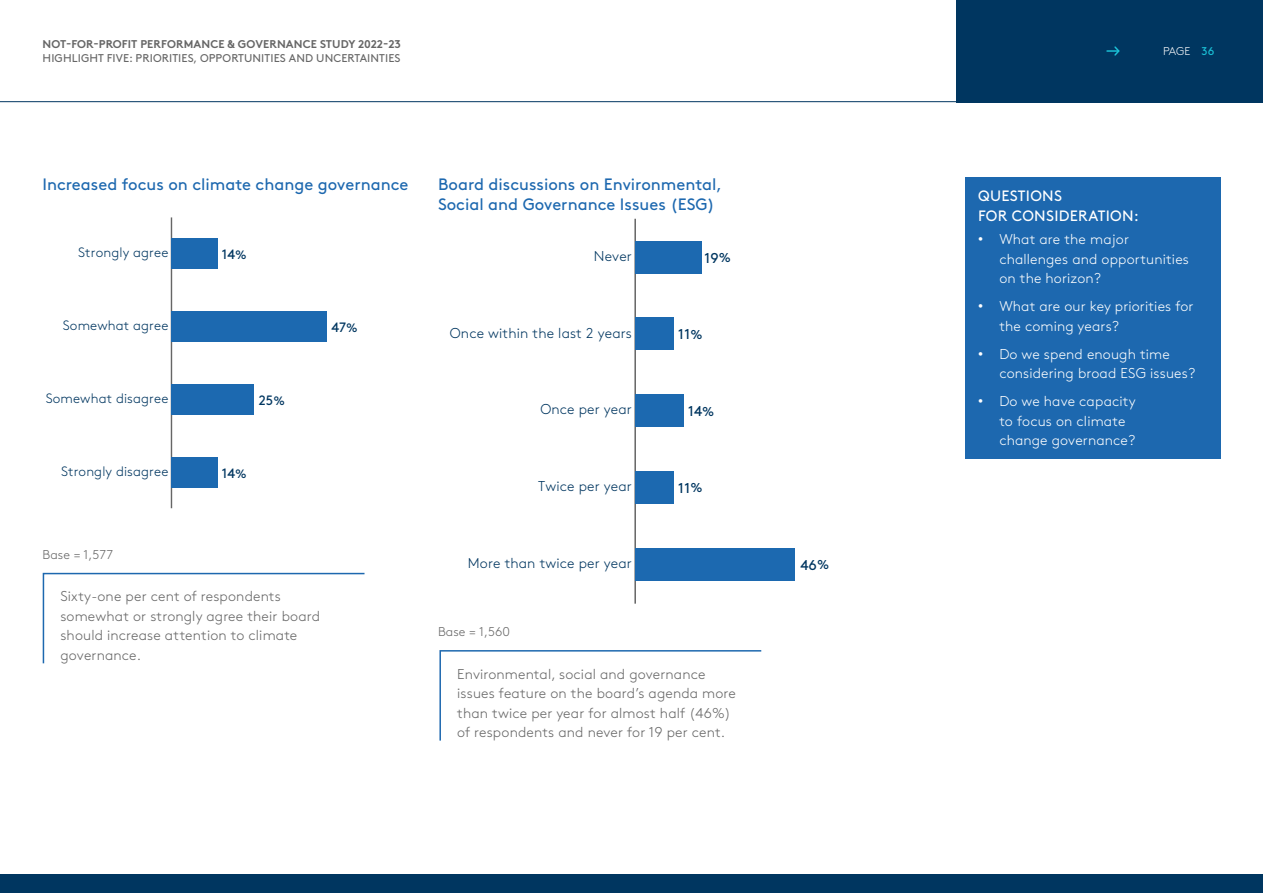
<style>
.page{position:relative;width:1263px;height:893px;background:#fff}
.page>*{position:absolute;margin:0;border:0;box-sizing:border-box;transform-origin:0 0}
.t1{font:16.5px/19.8px "Brown Std";color:#1d68af}
.t2{font:15px/19.5px "Brown Std";letter-spacing:.02em;color:#fff}
.t3{font:300 14.25px/19.5px "Brown Std";letter-spacing:.01em;color:#666}
.t4{font:300 14.25px/19.5px "Brown Std";letter-spacing:.01em;color:#fff}
.t5{font:300 14.25px "Brown Std";letter-spacing:.01em;color:#003660}
.t6{font:14.25px "Brown Std";letter-spacing:.01em;color:#003660}
.t7{font:300 13.5px "Brown Std";letter-spacing:.01em;color:#003660}
.t8{font:13.5px "Brown Std";letter-spacing:.01em;color:#003660}
.t9{font:300 12.75px "Brown Std";letter-spacing:.01em;color:#666}
.t10{font:11.25px "Brown Std";letter-spacing:.01em;color:#666}
.t11{font:700 11.25px "Brown Std";letter-spacing:.01em;color:#666}
.t12{font:300 11.25px "Brown Std";color:#fff}
.s1{font-size:12.15px}
.s2{font-size:12.9px}
.s3{font-weight:400;color:#1abfd5}
.s4{font-family:"Arial";font-weight:400}
</style>
<div class="page">
<hr style="left:171px;top:218px;width:1px;height:290px;background:#666">
<div style="left:171px;top:239px;width:47px;height:30px;background:#1c69b0"></div>
<div style="left:171px;top:312px;width:156px;height:30px;background:#1c69b0"></div>
<div style="left:171px;top:385px;width:83px;height:30px;background:#1c69b0"></div>
<div style="left:171px;top:458px;width:47px;height:30px;background:#1c69b0"></div>
<hr style="left:634px;top:219px;width:2px;height:385px;background:#666">
<div style="left:635px;top:241px;width:66px;height:32px;background:#1c69b0"></div>
<div style="left:635px;top:318px;width:38px;height:32px;background:#1c69b0"></div>
<div style="left:635px;top:394px;width:49px;height:33px;background:#1c69b0"></div>
<div style="left:635px;top:471px;width:38px;height:32px;background:#1c69b0"></div>
<div style="left:635px;top:548px;width:160px;height:32px;background:#1c69b0"></div>
<svg style="left:42px;top:572px;width:323px;height:92px"></svg>
<svg style="left:439px;top:650px;width:323px;height:91px"></svg>
<div style="left:965px;top:177px;width:255px;height:281px;background:#1d68af"></div>
<svg style="left:0;top:0;width:957px;height:102px"></svg>
<div style="left:0;top:874px;width:1263px;height:19px;background:#003660"></div>
<div style="left:957px;top:0;width:306px;height:102px;background:#003660"></div>
<svg style="left:1107px;top:46px;width:13px;height:10px"></svg>
<p class="t11" style="left:43px;top:38px;width:360px">NOT-FOR-PROFIT PERFORMANCE &amp; GOVERNANCE STUDY 2022-23</p>
<p class="t10" style="left:43px;top:52px;width:359px">HIGHLIGHT FIVE: PRIORITIES, OPPORTUNITIES AND UNCERTAINTIES</p>
<p class="t1" style="left:43px;top:174px;width:367px">Increased focus on climate change governance</p>
<p class="t7" style="left:78px;top:245px;width:92px">Strongly agree</p>
<p class="t8" style="left:222px;top:247px;width:26px">14<span class="s1">%</span></p>
<p class="t7" style="left:63px;top:318px;width:107px">Somewhat agree</p>
<p class="t7" style="left:46px;top:391px;width:124px">Somewhat disagree</p>
<p class="t7" style="left:61px;top:464px;width:109px">Strongly disagree</p>
<p class="t8" style="left:259px;top:392px;width:28px">25<span class="s1">%</span></p>
<p class="t8" style="left:222px;top:465px;width:26px">14<span class="s1">%</span></p>
<p class="t8" style="left:331px;top:320px;width:28px">47<span class="s1">%</span></p>
<p class="t9" style="left:43px;top:548px;width:72px">Base = 1,577</p>
<p class="t3" style="left:60px;top:587px;width:261px">Sixty-one per cent of respondents somewhat or strongly agree their board should increase attention to climate governance.</p>
<p class="t1" style="left:438px;top:174px;width:286px">Board discussions on Environmental,<br>Social and Governance Issues (ESG)</p>
<p class="t5" style="left:594px;top:248px;width:40px">Never</p>
<p class="t6" style="left:704px;top:249px;width:28px">19<span class="s2">%</span></p>
<p class="t5" style="left:450px;top:325px;width:184px">Once within the last 2 years</p>
<p class="t5" style="left:540px;top:401px;width:93px">Once per year</p>
<p class="t5" style="left:538px;top:478px;width:95px">Twice per year</p>
<p class="t5" style="left:468px;top:555px;width:166px">More than twice per year</p>
<p class="t9" style="left:438px;top:624px;width:74px">Base = 1,560</p>
<p class="t6" style="left:678px;top:326px;width:26px">11<span class="s2">%</span></p>
<p class="t6" style="left:688px;top:403px;width:28px">14<span class="s2">%</span></p>
<p class="t6" style="left:678px;top:480px;width:26px">11<span class="s2">%</span></p>
<p class="t3" style="left:457px;top:664px;width:280px">Environmental, social and governance issues feature on the board’s agenda more than twice per year for almost half (46%) of respondents and never for 19 per cent.</p>
<p class="t6" style="left:800px;top:556px;width:30px">46<span class="s2">%</span></p>
<p class="t12" style="left:1163px;top:45px;width:53px">PAGE <span class="s3">36</span></p>
<p class="t2" style="left:978px;top:186px;width:162px">QUESTIONS<br>FOR CONSIDERATION:</p>
<p class="t4" style="left:999px;top:230px;width:191px;text-indent:-21px"><span class="s4">•</span> What are the major challenges and opportunities on the horizon?</p>
<p class="t4" style="left:999px;top:297px;width:196px;text-indent:-21px"><span class="s4">•</span> What are our key priorities for the coming years?</p>
<p class="t4" style="left:999px;top:344px;width:197px;text-indent:-21px"><span class="s4">•</span> Do we spend enough time considering broad ESG issues?</p>
<p class="t4" style="left:999px;top:392px;width:138px;text-indent:-21px"><span class="s4">•</span> Do we have capacity to focus on climate change governance?</p>
</div>
